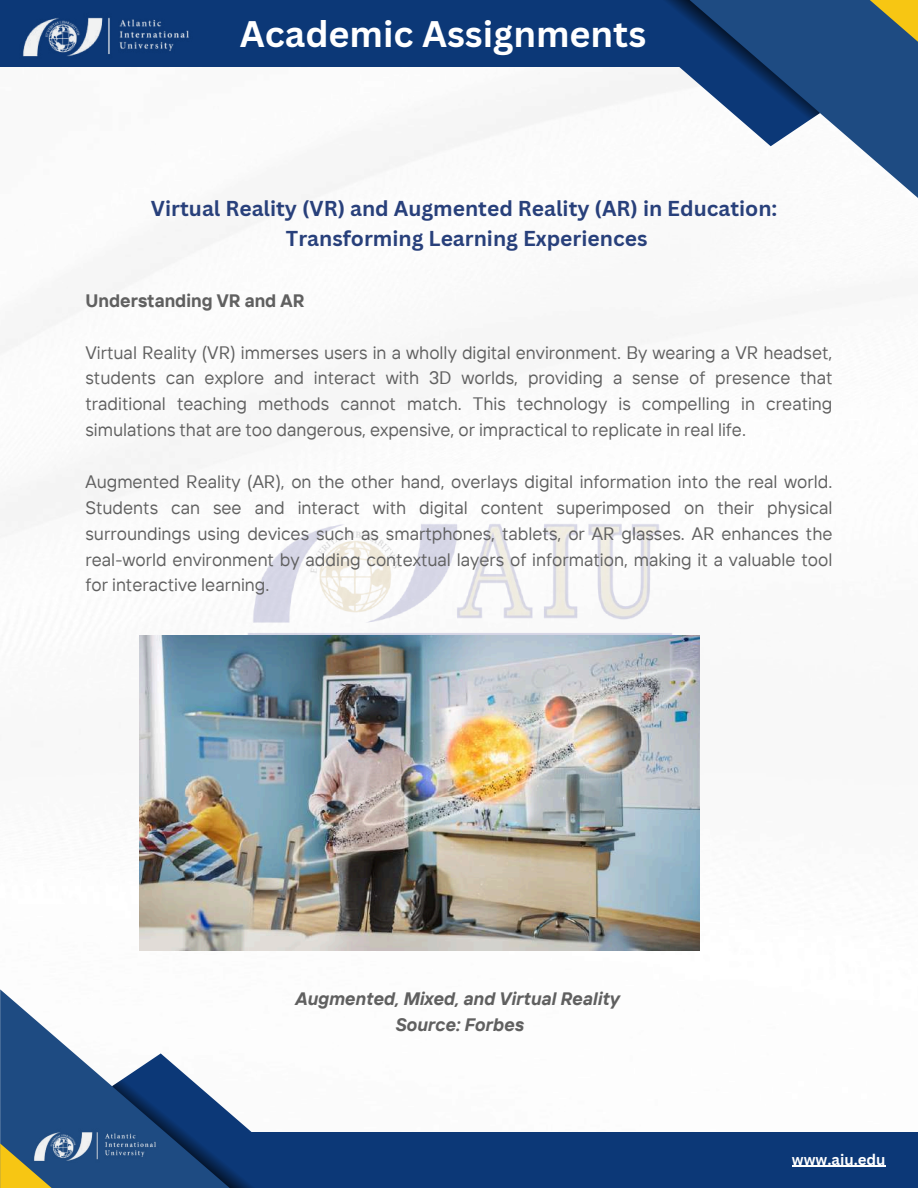
<style>
.page{position:relative;width:918px;height:1188px;background:#fff}
.page>*{position:absolute;margin:0;border:0;box-sizing:border-box;transform-origin:0 0}
.t1{font:700 36px "Canva Sans";color:#fff}
.t2{font:700 24px "Canva Sans";color:#fff}
.t3{font:700 21px/29.2px "Canva Sans";color:#28407b;text-align:center}
.t4{font:18px/25.8px "TT Interphases";color:#606060;text-align:justify}
.t5{font:italic 700 18px/25.8px "TT Interphases";color:#606060;text-align:center}
.t6{font:700 18px "TT Interphases";color:#606060}
.t7{font:700 15px "Canva Sans";color:#fff}
</style>
<div class="page">
<img style="left:0;top:66px;width:895px;height:885px">
<img style="left:240px;top:518px;width:439px;height:118px">
<div style="left:0;top:0;width:699px;height:66px;background:#0c3877"></div>
<svg style="left:648px;top:0;width:270px;height:211px"></svg>
<svg style="left:828px;top:0;width:90px;height:55px;background:#4a646b"></svg>
<svg style="left:560px;top:0;width:260px;height:146px"></svg>
<img style="left:20px;top:17px;width:172px;height:50px">
<div style="left:175px;top:1132px;width:743px;height:56px;background:#0c3877"></div>
<svg style="left:0;top:989px;width:112px;height:199px;fill:#1e4b82"></svg>
<svg style="left:0;top:1143px;width:104px;height:45px;background:#757c55"></svg>
<svg style="left:112px;top:1053px;width:140px;height:135px"></svg>
<img style="left:31px;top:1124px;width:127px;height:44px">
<img style="left:139px;top:636px;width:560px;height:315px">
<hr style="left:792px;top:1166px;width:94px;height:1px;background:#fff">
<h2 class="t2" style="left:331px;top:8px;width:296px">AIU Student Publications</h2>
<h1 class="t1" style="left:240px;top:9px;width:408px">Academic Assignments</h1>
<p class="t3" style="left:151px;top:194px;width:628px">Virtual Reality (VR) and Augmented Reality (AR) in Education:<br>Transforming Learning Experiences</p>
<p class="t6" style="left:85px;top:289px;width:221px">Understanding VR and AR</p>
<p class="t4" style="left:85px;top:339px;width:748px">Virtual Reality (VR) immerses users in a wholly digital environment. By wearing a VR headset, students can explore and interact with 3D worlds, providing a sense of presence that traditional teaching methods cannot match. This technology is compelling in creating simulations that are too dangerous, expensive, or impractical to replicate in real life.</p>
<p class="t4" style="left:85px;top:468px;width:749px">Augmented Reality (AR), on the other hand, overlays digital information into the real world.<br>Students can see and interact with digital content superimposed on their physical surroundings using devices such as smartphones, tablets, or AR glasses. AR enhances the real-world environment by adding contextual layers of information, making it a valuable tool for interactive learning.</p>
<p class="t5" style="left:295px;top:986px;width:326px">Augmented, Mixed, and Virtual Reality<br>Source: Forbes</p>
<p class="t7" style="left:792px;top:1149px;width:95px">www.aiu.edu</p>
</div>
